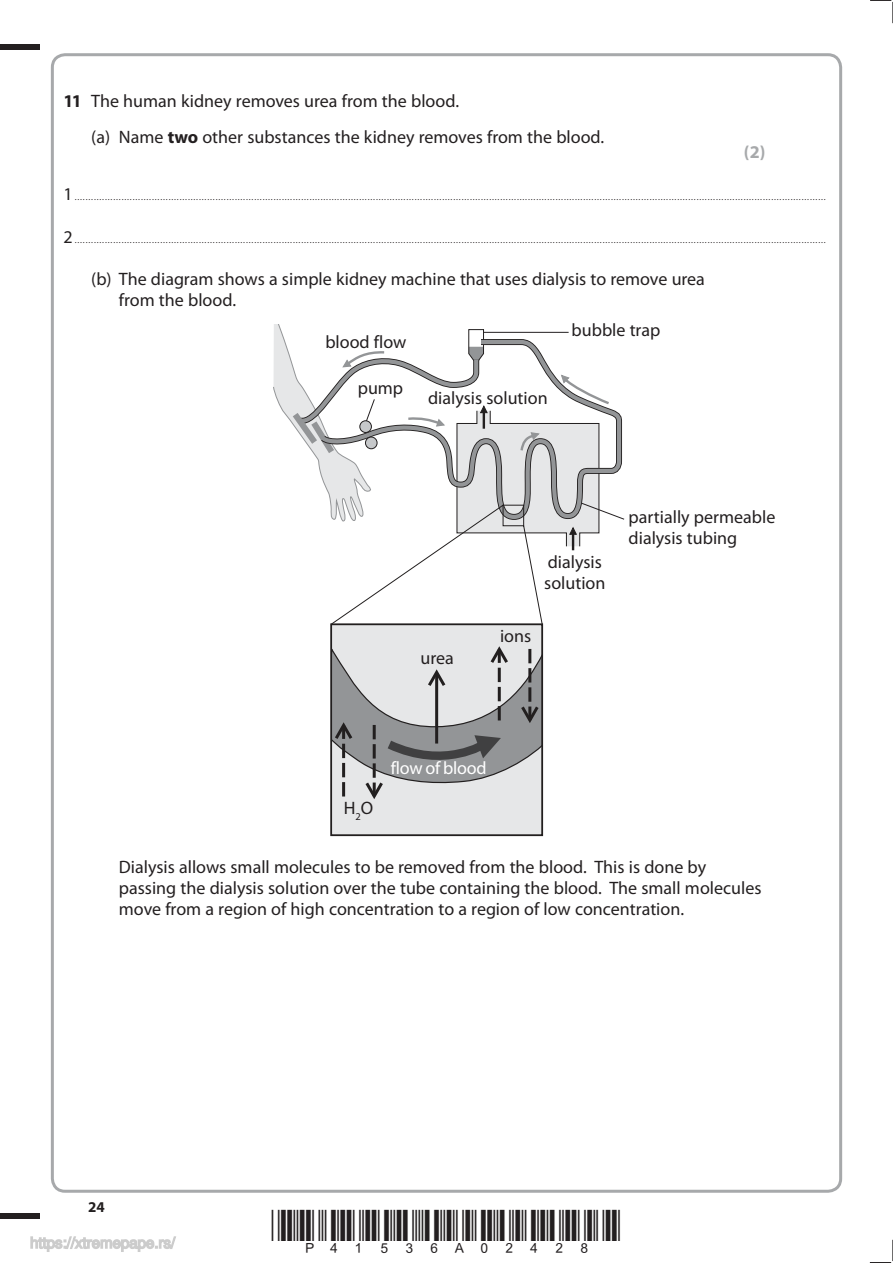
<style>
.page{position:relative;width:893px;height:1263px;background:#fff}
.page>*{position:absolute;margin:0;border:0;box-sizing:border-box;transform-origin:0 0}
.t1{font:18px/21px "Myriad Pro";color:#231f20}
.t2{font:18px "Myriad Pro";letter-spacing:-.01em;color:#fff}
.t3{font:700 18px "Myriad Pro";color:#a7a9ab}
.t4{font:700 15px "Myriad Pro";color:#231f20}
.t5{font:9px "Myriad Pro";color:#231f20}
.s1{font-weight:700}
.s2{font-size:18px}
</style>
<div class="page">
<div style="left:0;top:44px;width:40px;height:5px;background:#231f20"></div>
<div style="left:0;top:1214px;width:40px;height:5px;background:#231f20"></div>
<svg style="left:870px;top:0;width:23px;height:23px"></svg>
<svg style="left:869px;top:1240px;width:24px;height:23px"></svg>
<div style="left:331px;top:624px;width:211px;height:211px;background:#e6e7e8"></div>
<svg style="left:333px;top:646px;width:207px;height:153px"></svg>
<div style="left:330px;top:623px;width:213px;height:213px;border:2px solid #221f1f"></div>
<svg style="left:273px;top:324px;width:352px;height:302px"></svg>
<hr style="left:483px;top:332px;width:85px;height:1px;background:#231f20">
<svg style="left:30px;top:1236px;width:146px;height:16px"></svg>
<h1 class="t1" style="left:91px;top:85px;width:514px;line-height:36px;text-indent:-28px"><span class="s1">11</span> The human kidney removes urea from the blood.<br>(a) Name <span class="s1">two</span> other substances the kidney removes from the blood.</h1>
<h1 class="t3" style="left:744px;top:145px;width:23px">(2)</h1>
<p class="t5" style="left:64px;top:194px;width:763px"><span class="s2">1</span> ................................................................................................................................................................................................................................................................................</p>
<p class="t5" style="left:64px;top:236px;width:763px"><span class="s2">2</span> ................................................................................................................................................................................................................................................................................</p>
<h1 class="t1" style="left:119px;top:270px;width:587px;text-indent:-28px">(b) The diagram shows a simple kidney machine that uses dialysis to remove urea from the blood.</h1>
<h1 class="t1" style="left:325px;top:333px;width:83px">blood flow</h1>
<h1 class="t1" style="left:358px;top:379px;width:47px">pump</h1>
<h1 class="t1" style="left:428px;top:389px;width:121px">dialysis solution</h1>
<h1 class="t1" style="left:571px;top:321px;width:90px">bubble trap</h1>
<h1 class="t1" style="left:420px;top:649px;width:35px">urea</h1>
<h1 class="t1" style="left:544px;top:553px;width:63px">dialysis solution</h1>
<h1 class="t1" style="left:500px;top:627px;width:33px">ions</h1>
<h1 class="t1" style="left:628px;top:508px;width:148px">partially permeable dialysis tubing</h1>
<h1 class="t1" style="left:344px;top:799px;width:31px">H<sub>2</sub>O</h1>
<h1 class="t2" style="left:391px;top:761px;width:97px">flow of blood</h1>
<h1 class="t1" style="left:119px;top:858px;width:644px">Dialysis allows small molecules to be removed from the blood. This is done by passing the dialysis solution over the tube containing the blood. The small molecules move from a region of high concentration to a region of low concentration.</h1>
<h2 class="t4" style="left:88px;top:1201px;width:18px">24</h2>
</div>
